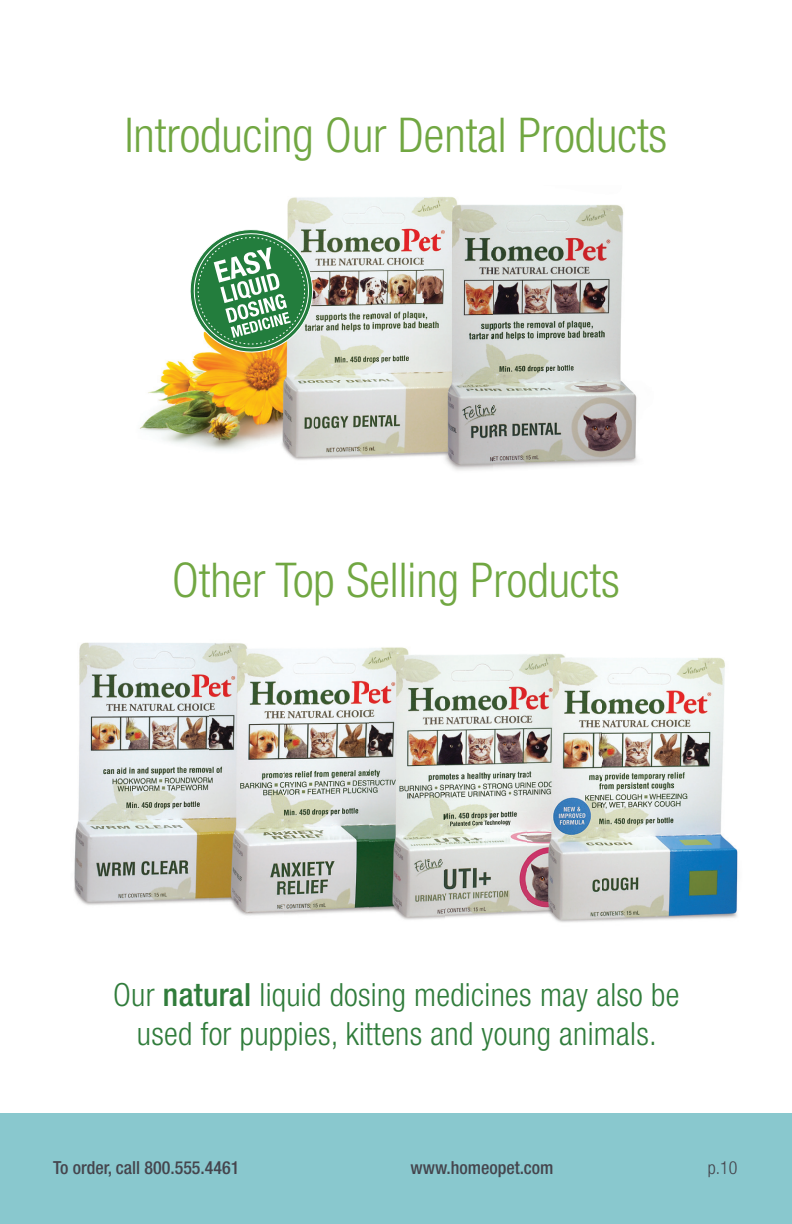
<style>
.page{position:relative;width:792px;height:1224px;background:#fff}
.page>*{position:absolute;margin:0;border:0;box-sizing:border-box;transform-origin:0 0}
.t1{font:300 condensed 48px "Helvetica Neue LT Std";color:#71a742}
.t2{font:300 condensed 32px/38.4px "Helvetica Neue LT Std";letter-spacing:.01em;color:#307c3b;text-align:center}
.t3{font:500 condensed 18px "Helvetica Neue LT Std";color:#45454d}
.t4{font:300 condensed 18px "Helvetica Neue LT Std";color:#45454d}
.s1{font-weight:500}
</style>
<div class="page">
<div style="left:0;top:1113px;width:792px;height:111px;background:#89c8ce"></div>
<img style="left:139px;top:359px;width:121px;height:91px">
<img style="left:287px;top:197px;width:138px;height:98px">
<img style="left:371px;top:295px;width:54px;height:163px">
<img style="left:260px;top:290px;width:111px;height:170px">
<img style="left:493px;top:205px;width:144px;height:215px">
<img style="left:457px;top:420px;width:180px;height:51px">
<img style="left:425px;top:197px;width:68px;height:273px">
<img style="left:79px;top:642px;width:131px;height:99px">
<img style="left:74px;top:741px;width:136px;height:164px">
<img style="left:284px;top:649px;width:85px;height:157px">
<img style="left:284px;top:806px;width:85px;height:109px">
<img style="left:210px;top:643px;width:74px;height:273px">
<img style="left:445px;top:654px;width:83px;height:157px">
<img style="left:445px;top:811px;width:83px;height:107px">
<img style="left:369px;top:647px;width:76px;height:273px">
<img style="left:602px;top:657px;width:136px;height:218px">
<img style="left:602px;top:875px;width:136px;height:47px">
<img style="left:528px;top:654px;width:74px;height:269px">
<svg style="left:190px;top:223px;width:129px;height:136px"></svg>
<h1 class="t1" style="left:125px;top:108px;width:544px">Introducing Our Dental Products</h1>
<h1 class="t1" style="left:172px;top:553px;width:449px">Other Top Selling Products</h1>
<p class="t2" style="left:113px;top:975px;width:568px">Our <span class="s1">natural</span> liquid dosing medicines may also be used for puppies, kittens and young animals.</p>
<p class="t3" style="left:53px;top:1156px;width:188px">To order, call 800.555.4461</p>
<p class="t3" style="left:410px;top:1156px;width:145px">www.homeopet.com</p>
<p class="t4" style="left:708px;top:1157px;width:31px">p.10</p>
</div>
